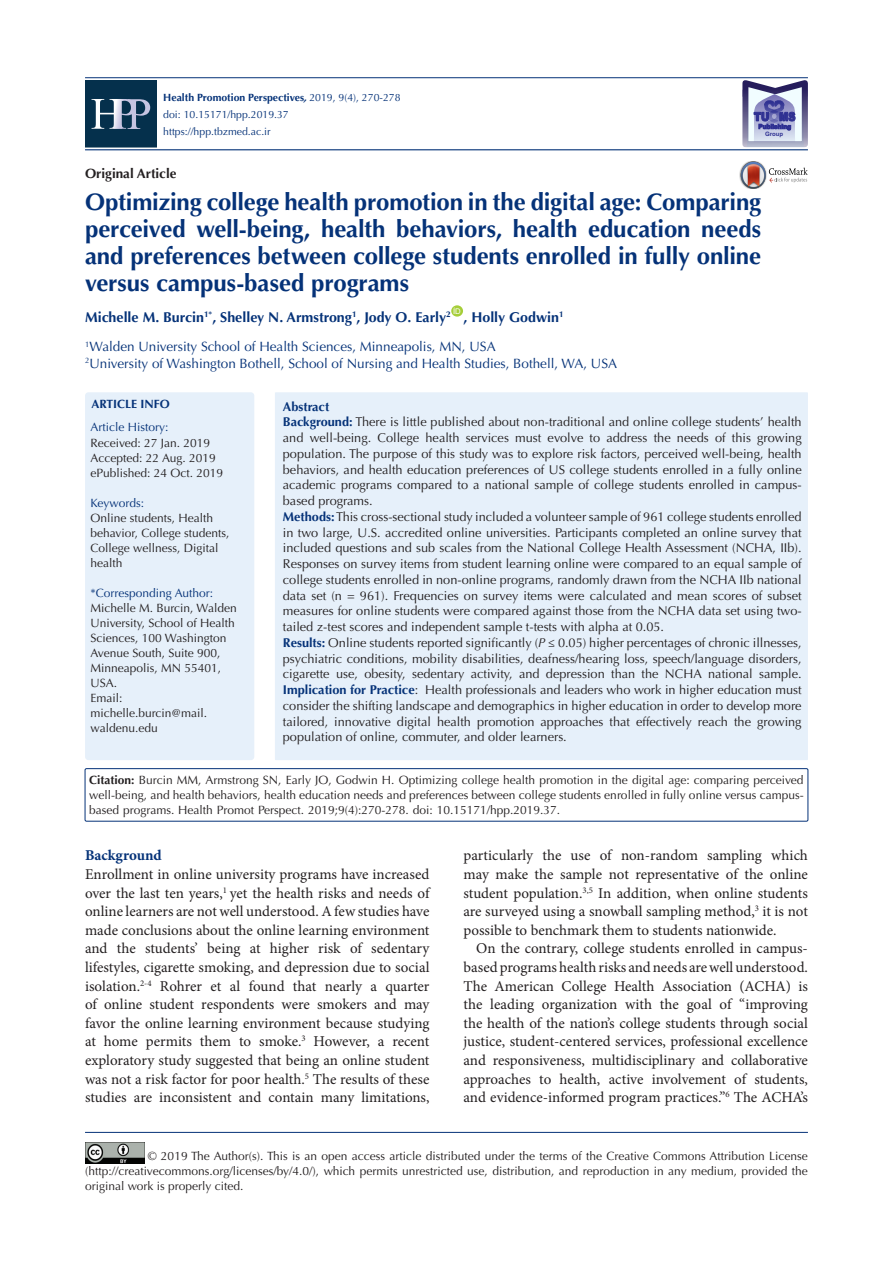
<style>
.page{position:relative;width:893px;height:1263px;background:#fff}
.page>*{position:absolute;margin:0;border:0;box-sizing:border-box;transform-origin:0 0}
.t1{font:700 24px/27px "Optima LT Std";letter-spacing:-.005em;color:#053278;text-align:justify}
.t2{font:15px/18.6px "Minion Pro";color:#231f20;text-align:justify}
.t3{font:700 15px "Minion Pro";color:#053278}
.t4{font:700 14.25px "Optima LT Std";color:#053278}
.t5{font:13.5px "Optima LT Std";color:#053278}
.t6{font:700 13.5px "Optima LT Std";color:#231f20}
.t7{font:12.75px/15.8px "Optima LT Std";color:#231f20;text-align:justify}
.t8{font:700 12.75px "Optima LT Std";color:#053278}
.corresponding{font:12px/15px "Optima LT Std";color:#231f20}
.t9{font:12px "Optima LT Std";color:#053278}
.t10{font:700 12px "Optima LT Std";color:#053278}
.t11{font:900 12px "Arial";color:#2e3092;scale:.82 1}
.t12{font:10.5px "Optima LT Std";color:#053278}
.t13{font:700 10.5px "Optima LT Std";color:#053278}
.t14{font:7.8px "Arial";color:#fff}
.t15{font:700 6.45px "Arial";color:#2e3092}
.t16{font:700 6px "Arial";color:#2e3092}
.s1{font-style:italic}
.s2{font-weight:400}
.s3{font-weight:700;color:#053278}
.s4{font-weight:700}
</style>
<div class="page">
<hr style="left:85px;top:149px;width:723px;height:1px;background:#053278">
<hr style="left:85px;top:77px;width:723px;height:1px;background:#053278">
<hr style="left:85px;top:1132px;width:723px;height:1px;background:#053278">
<div style="left:451px;top:305px;width:12px;height:12px;background:#a6ce39;border-radius:50%"></div>
<img style="left:85px;top:1143px;width:59px;height:20px">
<img style="left:739px;top:169px;width:2px;height:13px">
<svg style="left:741px;top:161px;width:67px;height:28px"></svg>
<svg style="left:742px;top:80px;width:66px;height:67px"></svg>
<div style="left:275px;top:392px;width:533px;height:368px;background:#e6f0fa"></div>
<div style="left:85px;top:392px;width:169px;height:368px;background:#e6f0fa;border-radius:3px"></div>
<div style="left:85px;top:769px;width:723px;height:52px;border:1px solid #053278"></div>
<div style="left:85px;top:80px;width:71px;height:67px;background:#05304c"></div>
<svg style="left:92px;top:97px;width:20px;height:32px"></svg>
<svg style="left:112px;top:97px;width:16px;height:32px"></svg>
<svg style="left:128px;top:97px;width:24px;height:33px"></svg>
<p class="t13" style="left:163px;top:91px;width:239px">Health Promotion Perspectives<span class="s1">,</span> <span class="s2">2019, 9(4), 270-278</span></p>
<p class="t12" style="left:163px;top:108px;width:127px">doi: 10.15171/hpp.2019.37</p>
<p class="t12" style="left:163px;top:125px;width:109px">https://hpp.tbzmed.ac.ir</p>
<p class="t6" style="left:85px;top:165px;width:93px">Original Article</p>
<p class="t11" style="left:754px;top:108px;width:52px">TU MS</p>
<p class="t15" style="left:758px;top:122px;width:34px">Publishing</p>
<p class="t16" style="left:765px;top:129px;width:20px">Group</p>
<p class="t1" style="left:85px;top:189px;width:678px">Optimizing college health promotion in the digital age: Comparing perceived well-being, health behaviors, health education needs and preferences between college students enrolled in fully online versus campus-based programs</p>
<p class="t4" style="left:85px;top:309px;width:367px">Michelle M. Burcin<sup>1*</sup>, Shelley N. Armstrong<sup>1</sup>, Jody O. Early<sup>2</sup></p>
<p class="t14" style="left:453px;top:306px;width:9px">ID</p>
<p class="t4" style="left:463px;top:309px;width:102px">, Holly Godwin<sup>1</sup></p>
<p class="t5" style="left:85px;top:339px;width:412px"><sup>1</sup>Walden University School of Health Sciences, Minneapolis, MN, USA</p>
<p class="t5" style="left:85px;top:355px;width:534px"><sup>2</sup>University of Washington Bothell, School of Nursing and Health Studies, Bothell, WA, USA</p>
<p class="t10" style="left:91px;top:397px;width:80px">ARTICLE INFO</p>
<p class="t9" style="left:91px;top:420px;width:80px">Article History:</p>
<p class="corresponding" style="left:91px;top:435px;width:121px">Received: 27 Jan. 2019</p>
<p class="corresponding" style="left:91px;top:450px;width:127px">Accepted: 22 Aug. 2019</p>
<p class="corresponding" style="left:91px;top:465px;width:134px">ePublished: 24 Oct. 2019</p>
<p class="t9" style="left:91px;top:495px;width:55px">Keywords:</p>
<p class="corresponding" style="left:91px;top:510px;width:140px">Online students, Health behavior, College students,<br>College wellness, Digital health</p>
<p class="t9" style="left:91px;top:585px;width:124px">*Corresponding Author:</p>
<p class="corresponding" style="left:91px;top:600px;width:148px">Michelle M. Burcin, Walden<br>University, School of Health<br>Sciences, 100 Washington<br>Avenue South, Suite 900,<br>Minneapolis, MN 55401,<br>USA.</p>
<p class="corresponding" style="left:91px;top:690px;width:34px">Email:</p>
<p class="corresponding" style="left:91px;top:705px;width:118px">michelle.burcin@mail. waldenu.edu</p>
<p class="t8" style="left:283px;top:399px;width:48px">Abstract</p>
<p class="t7" style="left:283px;top:414px;width:520px"><span class="s3">Background:</span> There is little published about non-traditional and online college students’ health and well-being. College health services must evolve to address the needs of this growing population. The purpose of this study was to explore risk factors, perceived well-being, health behaviors, and health education preferences of US college students enrolled in a fully online academic programs compared to a national sample of college students enrolled in campus&shy;based programs.</p>
<p class="t7" style="left:283px;top:509px;width:520px"><span class="s3">Methods:</span> This cross-sectional study included a volunteer sample of 961 college students enrolled in two large, U.S. accredited online universities. Participants completed an online survey that included questions and sub scales from the National College Health Assessment (NCHA, IIb).<br>Responses on survey items from student learning online were compared to an equal sample of college students enrolled in non-online programs, randomly drawn from the NCHA IIb national data set (n = 961). Frequencies on survey items were calculated and mean scores of subset measures for online students were compared against those from the NCHA data set using two&shy;tailed z-test scores and independent sample t-tests with alpha at 0.05.</p>
<p class="t7" style="left:283px;top:635px;width:520px"><span class="s3">Results:</span> Online students reported significantly (<span class="s1">P</span> ≤ 0.05) higher percentages of chronic illnesses, psychiatric conditions, mobility disabilities, deafness/hearing loss, speech/language disorders, cigarette use, obesity, sedentary activity, and depression than the NCHA national sample.<br><span class="s3">Implication for Practice</span>: Health professionals and leaders who work in higher education must consider the shifting landscape and demographics in higher education in order to develop more tailored, innovative digital health promotion approaches that effectively reach the growing population of online, commuter, and older learners.</p>
<p class="corresponding" style="left:89px;top:773px;width:716px;text-align:justify"><span class="s4">Citation:</span> Burcin MM, Armstrong SN, Early JO, Godwin H. Optimizing college health promotion in the digital age: comparing perceived well-being, and health behaviors, health education needs and preferences between college students enrolled in fully online versus campus&shy;based programs. Health Promot Perspect. 2019;9(4):270-278. doi: 10.15171/hpp.2019.37.</p>
<p class="t3" style="left:85px;top:845px;width:78px">Background</p>
<p class="t2" style="left:85px;top:865px;width:346px">Enrollment in online university programs have increased over the last ten years,<sup>1</sup> yet the health risks and needs of online learners are not well understood. A few studies have made conclusions about the online learning environment and the students’ being at higher risk of sedentary lifestyles, cigarette smoking, and depression due to social isolation.<sup>2-4</sup> Rohrer et al found that nearly a quarter of online student respondents were smokers and may favor the online learning environment because studying at home permits them to smoke.<sup>3</sup> However, a recent exploratory study suggested that being an online student was not a risk factor for poor health.<sup>5</sup> The results of these studies are inconsistent and contain many limitations,</p>
<p class="t2" style="left:463px;top:846px;width:346px">particularly the use of non-random sampling which may make the sample not representative of the online student population.<sup>3,5</sup> In addition, when online students are surveyed using a snowball sampling method,<sup>3</sup> it is not possible to benchmark them to students nationwide.</p>
<p class="t2" style="left:463px;top:939px;width:346px;text-indent:13px">On the contrary, college students enrolled in campus&shy;based programs health risks and needs are well understood.<br>The American College Health Association (ACHA) is the leading organization with the goal of “improving the health of the nation’s college students through social justice, student-centered services, professional excellence and responsiveness, multidisciplinary and collaborative approaches to health, active involvement of students, and evidence-informed program practices.”<sup>6</sup> The ACHA’s</p>
<p class="corresponding" style="left:85px;top:1149px;width:724px;text-align:justify;text-indent:63px">© 2019 The Author(s). This is an open access article distributed under the terms of the Creative Commons Attribution License (http://creativecommons.org/licenses/by/4.0/), which permits unrestricted use, distribution, and reproduction in any medium, provided the original work is properly cited.</p>
</div>
